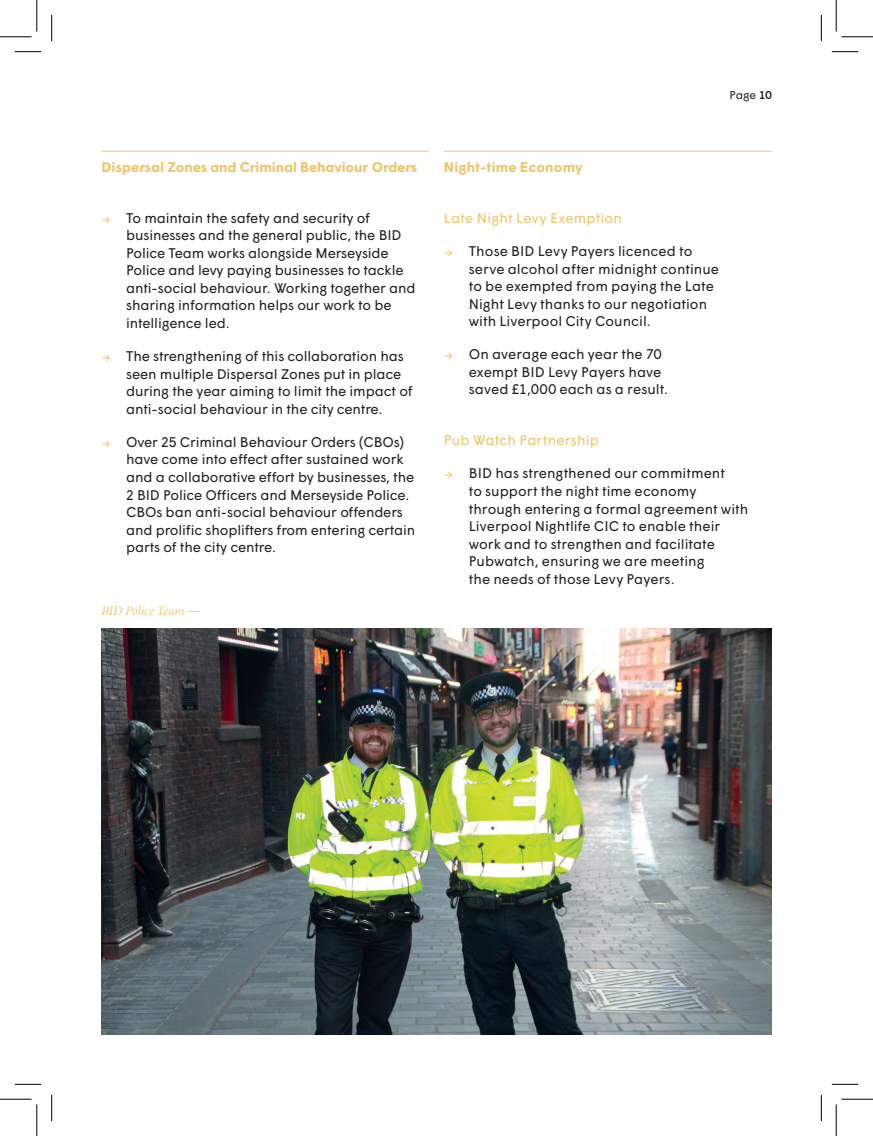
<style>
.page{position:relative;width:873px;height:1136px;background:#fff}
.page>*{position:absolute;margin:0;border:0;box-sizing:border-box;transform-origin:0 0}
.t1{font:14px/17.5px "Wigrum";letter-spacing:-.01em;color:#231f20}
.t2{font:700 14px "Wigrum";letter-spacing:-.01em;color:#edc56b}
.t3{font:14px "Wigrum";letter-spacing:.01em;color:#edc56b}
.t4{font:italic 13.12px "Minion Display";color:#edc56b}
.t5{font:11.38px "Wigrum";color:#231f20}
.s1{font-size:12.25px;color:#edc56b}
.s2{font-family:"Myriad Pro";font-style:normal}
.s3{font-weight:500}
</style>
<div class="page">
<hr style="left:101px;top:151px;width:328px;height:1px;background:#edc56b">
<img style="left:101px;top:628px;width:670px;height:406px">
<hr style="left:444px;top:151px;width:327px;height:1px;background:#edc56b">
<svg style="left:15px;top:51px;width:26px;height:1px"></svg>
<svg style="left:831px;top:51px;width:26px;height:1px"></svg>
<svg style="left:15px;top:1083px;width:26px;height:1px"></svg>
<svg style="left:832px;top:1083px;width:25px;height:1px"></svg>
<svg style="left:51px;top:15px;width:1px;height:26px"></svg>
<svg style="left:51px;top:1094px;width:1px;height:26px"></svg>
<svg style="left:820px;top:15px;width:1px;height:26px"></svg>
<svg style="left:820px;top:1095px;width:1px;height:25px"></svg>
<hr style="left:0;top:36px;width:32px;height:1px;background:#000">
<hr style="left:841px;top:36px;width:31px;height:1px;background:#000">
<hr style="left:0;top:1098px;width:32px;height:1px;background:#000">
<hr style="left:841px;top:1098px;width:31px;height:1px;background:#000">
<hr style="left:36px;top:0;width:1px;height:31px;background:#000">
<hr style="left:36px;top:1104px;width:1px;height:31px;background:#000">
<hr style="left:835px;top:0;width:1px;height:31px;background:#000">
<hr style="left:835px;top:1104px;width:1px;height:31px;background:#000">
<p class="t2" style="left:101px;top:156px;width:317px">Dispersal Zones and Criminal Behaviour Orders</p>
<p class="t1" style="left:126px;top:208px;width:291px;text-indent:-25px"><span class="s1">→</span> To maintain the safety and security of businesses and the general public, the BID Police Team works alongside Merseyside Police and levy paying businesses to tackle anti-social behaviour. Working together and sharing information helps our work to be intelligence led.</p>
<p class="t1" style="left:126px;top:346px;width:288px;text-indent:-25px"><span class="s1">→</span> The strengthening of this collaboration has seen multiple Dispersal Zones put in place during the year aiming to limit the impact of anti-social behaviour in the city centre.</p>
<p class="t1" style="left:126px;top:432px;width:290px;text-indent:-25px"><span class="s1">→</span> Over 25 Criminal Behaviour Orders (CBOs) have come into effect after sustained work and a collaborative effort by businesses, the 2 BID Police Officers and Merseyside Police.<br>CBOs ban anti-social behaviour offenders and prolific shoplifters from entering certain parts of the city centre.</p>
<p class="t4" style="left:101px;top:604px;width:101px">BID Police Team <span class="s2">—</span></p>
<p class="t5" style="left:729px;top:86px;width:43px">Page <span class="s3">10</span></p>
<p class="t2" style="left:444px;top:156px;width:140px">Night-time Economy</p>
<p class="t3" style="left:444px;top:207px;width:179px">Late Night Levy Exemption</p>
<p class="t1" style="left:468px;top:241px;width:252px;text-indent:-25px"><span class="s1">→</span> Those BID Levy Payers licenced to serve alcohol after midnight continue to be exempted from paying the Late Night Levy thanks to our negotiation with Liverpool City Council.</p>
<p class="t1" style="left:468px;top:344px;width:201px;text-indent:-25px"><span class="s1">→</span> On average each year the 70 exempt BID Levy Payers have saved £1,000 each as a result.</p>
<p class="t3" style="left:444px;top:429px;width:156px">Pub Watch Partnership</p>
<p class="t1" style="left:468px;top:463px;width:281px;text-indent:-25px"><span class="s1">→</span> BID has strengthened our commitment<br>to support the night time economy through entering a formal agreement with Liverpool Nightlife CIC to enable their work and to strengthen and facilitate Pubwatch, ensuring we are meeting<br>the needs of those Levy Payers.</p>
</div>
